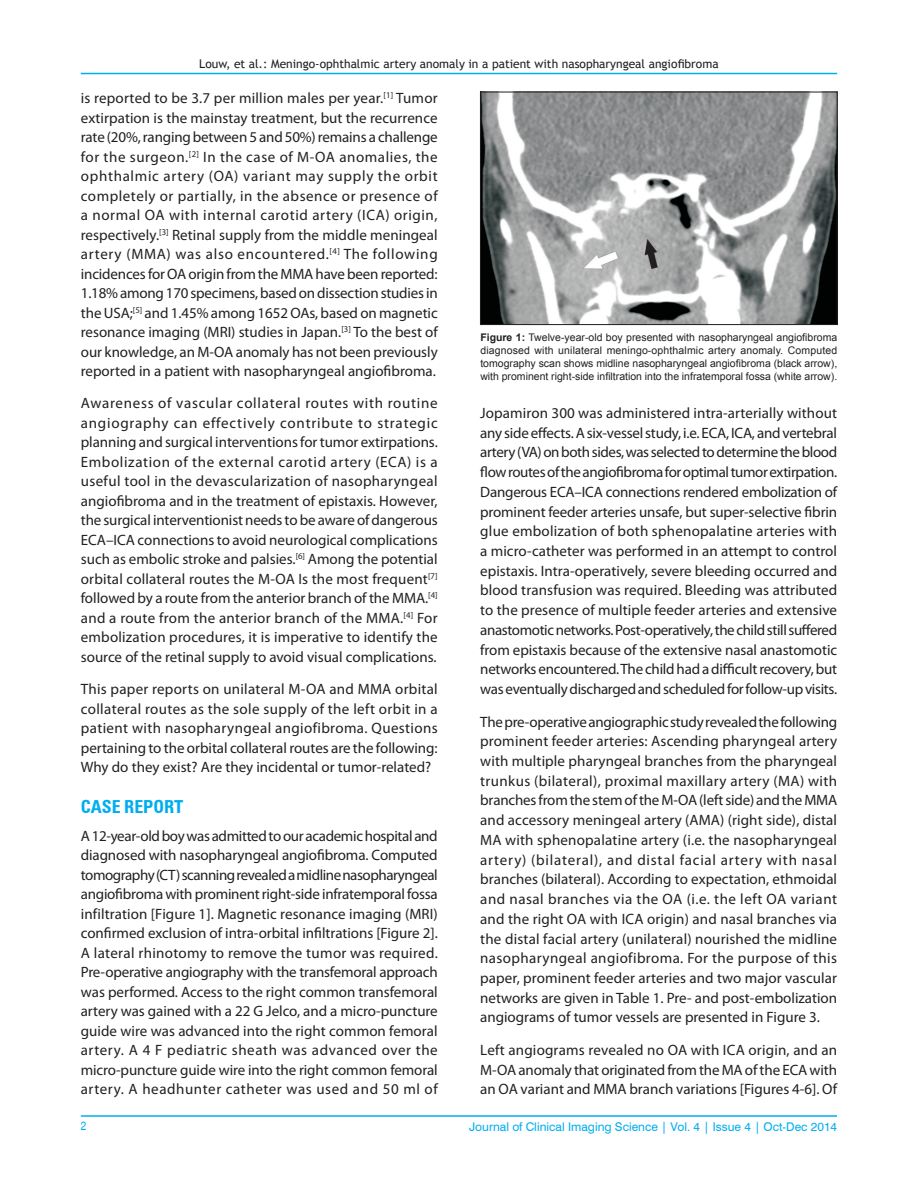
<style>
.page{position:relative;width:918px;height:1188px;background:#fff}
.page>*{position:absolute;margin:0;border:0;box-sizing:border-box;transform-origin:0 0}
.t1{font:700 condensed 18px "Zurich BT";color:#00aeef}
.t2{font:15px/19.5px "Myriad Pro";color:#231f20;text-align:justify}
.t3{font:12px "Trebuchet MS";color:#231f20}
.t4{font:12px "Swiss 721 BT";color:#00aeef}
.t5{font:condensed 12px "Helvetica";color:#00aeef}
.t6{font:10.5px/12.8px "Arial";color:#231f20;text-align:justify}
.s1{font-style:italic}
.s2{font-weight:700}
</style>
<div class="page">
<hr style="left:81px;top:73px;width:756px;height:1px;background:#00aeef">
<hr style="left:81px;top:1116px;width:756px;height:1px;background:#00aeef">
<img style="left:482px;top:94px;width:353px;height:229px">
<div style="left:480px;top:92px;width:357px;height:233px;border:1px solid #231f20"></div>
<p class="t3" style="left:199px;top:56px;width:521px">Louw, et al<span class="s1">.</span>: Meningo-ophthalmic artery anomaly in a patient with nasopharyngeal angiofibroma</p>
<p class="t2" style="left:81px;top:89px;width:358px">is reported to be 3.7 per million males per year.<sup>[1]</sup> Tumor extirpation is the mainstay treatment, but the recurrence rate (20%, ranging between 5 and 50%) remains a challenge for the surgeon.<sup>[2]</sup> In the case of M-OA anomalies, the ophthalmic artery (OA) variant may supply the orbit completely or partially, in the absence or presence of a normal OA with internal carotid artery (ICA) origin, respectively.<sup>[3]</sup> Retinal supply from the middle meningeal artery (MMA) was also encountered.<sup>[4]</sup> The following incidences for OA origin from the MMA have been reported:<br>1.18% among 170 specimens, based on dissection studies in the USA;<sup>[5]</sup> and 1.45% among 1652 OAs, based on magnetic resonance imaging (MRI) studies in Japan.<sup>[3]</sup> To the best of our knowledge, an M-OA anomaly has not been previously reported in a patient with nasopharyngeal angiofibroma.</p>
<p class="t2" style="left:81px;top:395px;width:358px">Awareness of vascular collateral routes with routine angiography can effectively contribute to strategic planning and surgical interventions for tumor extirpations.<br>Embolization of the external carotid artery (ECA) is a useful tool in the devascularization of nasopharyngeal angiofibroma and in the treatment of epistaxis. However, the surgical interventionist needs to be aware of dangerous ECA–ICA connections to avoid neurological complications such as embolic stroke and palsies.<sup>[6]</sup> Among the potential orbital collateral routes the M-OA Is the most frequent<sup>[7] </sup>followed by a route from the anterior branch of the MMA.<sup>[4] </sup>and a route from the anterior branch of the MMA.<sup>[4]</sup> For embolization procedures, it is imperative to identify the source of the retinal supply to avoid visual complications.</p>
<p class="t2" style="left:81px;top:680px;width:358px">This paper reports on unilateral M-OA and MMA orbital collateral routes as the sole supply of the left orbit in a patient with nasopharyngeal angiofibroma. Questions pertaining to the orbital collateral routes are the following:<br>Why do they exist? Are they incidental or tumor-related?</p>
<p class="t1" style="left:81px;top:796px;width:104px">CASE REPORT</p>
<p class="t2" style="left:81px;top:827px;width:358px">A 12-year-old boy was admitted to our academic hospital and diagnosed with nasopharyngeal angiofibroma. Computed tomography (CT) scanning revealed a midline nasopharyngeal angiofibroma with prominent right-side infratemporal fossa infiltration [Figure 1]. Magnetic resonance imaging (MRI) confirmed exclusion of intra-orbital infiltrations [Figure 2].<br>A lateral rhinotomy to remove the tumor was required.<br>Pre-operative angiography with the transfemoral approach was performed. Access to the right common transfemoral artery was gained with a 22 G Jelco, and a micro-puncture guide wire was advanced into the right common femoral artery. A 4 F pediatric sheath was advanced over the micro-puncture guide wire into the right common femoral artery. A headhunter catheter was used and 50 ml of</p>
<p class="t6" style="left:480px;top:331px;width:358px"><span class="s2">Figure 1:</span> Twelve-year-old boy presented with nasopharyngeal angiofibroma diagnosed with unilateral meningo-ophthalmic artery anomaly. Computed tomography scan shows midline nasopharyngeal angiofibroma (black arrow), with prominent right-side infiltration into the infratemporal fossa (white arrow).</p>
<p class="t2" style="left:480px;top:404px;width:358px">Jopamiron 300 was administered intra-arterially without any side effects. A six-vessel study, i.e. ECA, ICA, and vertebral artery (VA) on both sides, was selected to determine the blood flow routes of the angiofibroma for optimal tumor extirpation.<br>Dangerous ECA–ICA connections rendered embolization of prominent feeder arteries unsafe, but super-selective fibrin glue embolization of both sphenopalatine arteries with a micro-catheter was performed in an attempt to control epistaxis. Intra-operatively, severe bleeding occurred and blood transfusion was required. Bleeding was attributed to the presence of multiple feeder arteries and extensive anastomotic networks. Post-operatively, the child still suffered from epistaxis because of the extensive nasal anastomotic networks encountered. The child had a difficult recovery, but was eventually discharged and scheduled for follow-up visits.</p>
<p class="t2" style="left:480px;top:713px;width:358px">The pre-operative angiographic study revealed the following prominent feeder arteries: Ascending pharyngeal artery with multiple pharyngeal branches from the pharyngeal trunkus (bilateral), proximal maxillary artery (MA) with branches from the stem of the M-OA (left side) and the MMA and accessory meningeal artery (AMA) (right side), distal MA with sphenopalatine artery (i.e. the nasopharyngeal artery) (bilateral), and distal facial artery with nasal branches (bilateral). According to expectation, ethmoidal and nasal branches via the OA (i.e. the left OA variant and the right OA with ICA origin) and nasal branches via the distal facial artery (unilateral) nourished the midline nasopharyngeal angiofibroma. For the purpose of this paper, prominent feeder arteries and two major vascular networks are given in Table 1. Pre- and post-embolization angiograms of tumor vessels are presented in Figure 3.</p>
<p class="t2" style="left:480px;top:1041px;width:358px">Left angiograms revealed no OA with ICA origin, and an M-OA anomaly that originated from the MA of the ECA with an OA variant and MMA branch variations [Figures 4-6]. Of</p>
<p class="t5" style="left:81px;top:1119px;width:7px">2</p>
<p class="t4" style="left:469px;top:1119px;width:370px">Journal of Clinical Imaging Science | Vol. 4 | Issue 4 | Oct-Dec 2014</p>
</div>
